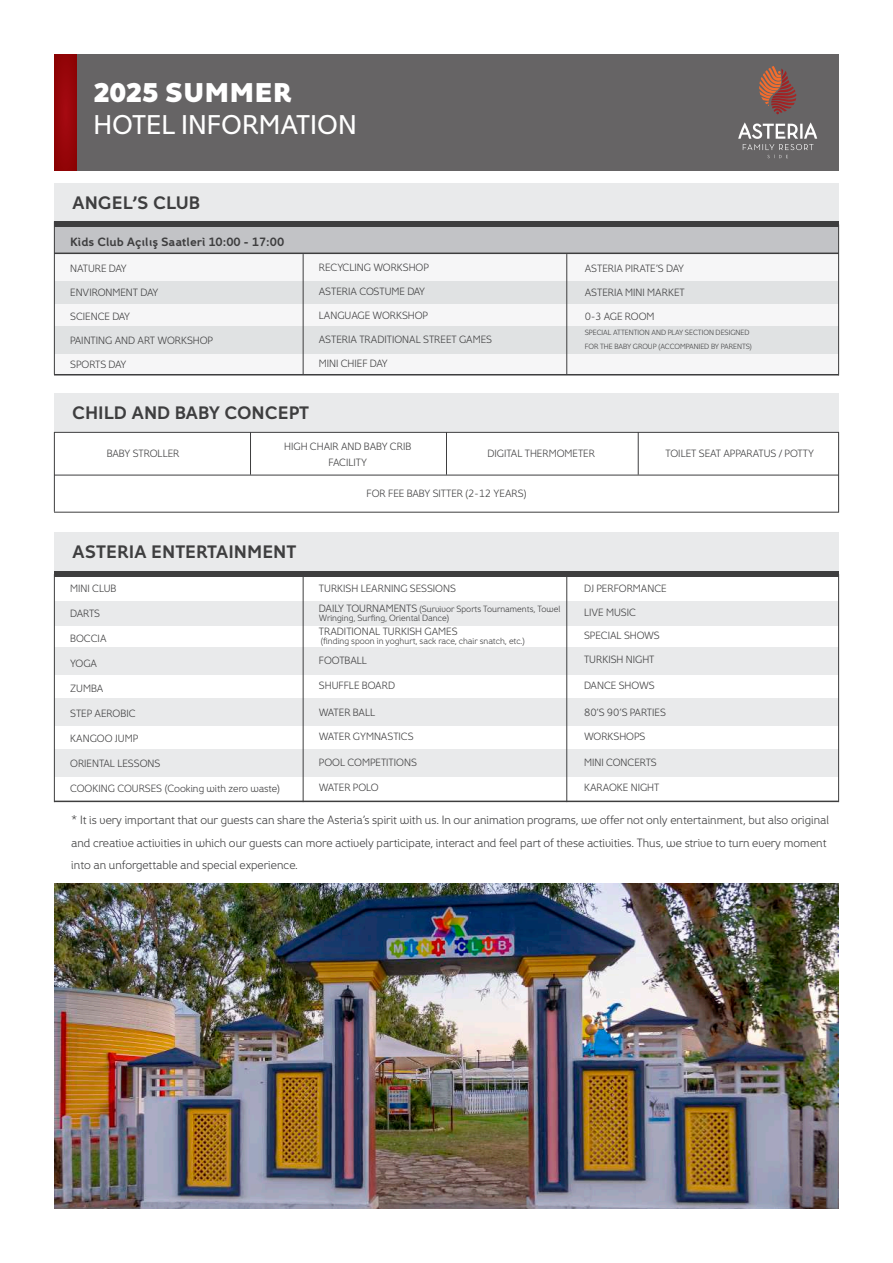
<style>
.page{position:relative;width:893px;height:1263px;background:#fff}
.page>*{position:absolute;margin:0;border:0;box-sizing:border-box;transform-origin:0 0}
.t1{font:27px "Fox Grotesque Pro";color:#fff}
.t2{font:800 27px "Fox Grotesque Pro";color:#fff}
.t3{font:700 18px "Fox Grotesque Pro";color:#3e3e3f}
.t4{font:12px/22.5px "Fox Grotesque Pro Lt";color:#3e3e3f}
.t5{font:700 12px "Fox Grotesque Pro";color:#3e3e3f}
.t6{font:10.5px/16.5px "Fox Grotesque Pro Lt";color:#3e3e3f;text-align:center}
.t7{font:9px/9px "Fox Grotesque Pro Lt";color:#3e3e3f}
.t8{font:7.5px/13.5px "Fox Grotesque Pro Lt";color:#3e3e3f}
.s1{font-size:10.5px}
</style>
<div class="page">
<img style="left:54px;top:883px;width:785px;height:326px">
<div style="left:77px;top:54px;width:762px;height:116px;background:#666465"></div>
<div style="left:54px;top:54px;width:23px;height:116px;background:#960509"></div>
<svg style="left:759px;top:66px;width:37px;height:42px"></svg>
<svg style="left:738px;top:122px;width:79px;height:36px"></svg>
<div style="left:54px;top:183px;width:785px;height:38px;background:#e9eaeb"></div>
<div style="left:54px;top:224px;width:785px;height:151px;background:linear-gradient(to right,#ecedee,#ededee)"></div>
<div style="left:54px;top:224px;width:785px;height:29px;background:#c2c3c6"></div>
<div style="left:54px;top:221px;width:785px;height:6px;background:#3e3e3f"></div>
<hr style="left:54px;top:253px;width:785px;height:1px;background:#3e3e3f">
<hr style="left:54px;top:374px;width:785px;height:1px;background:#3e3e3f">
<hr style="left:303px;top:254px;width:1px;height:120px;background:#3e3e3f">
<hr style="left:54px;top:221px;width:1px;height:153px;background:#3e3e3f">
<hr style="left:566px;top:254px;width:1px;height:120px;background:#3e3e3f">
<hr style="left:838px;top:224px;width:1px;height:151px;background:#3e3e3f">
<div style="left:54px;top:394px;width:785px;height:38px;background:#e9eaeb"></div>
<hr style="left:250px;top:432px;width:1px;height:43px;background:#3e3e3f">
<hr style="left:446px;top:432px;width:1px;height:43px;background:#3e3e3f">
<hr style="left:54px;top:512px;width:785px;height:1px;background:#3e3e3f">
<hr style="left:54px;top:475px;width:785px;height:1px;background:#3e3e3f">
<hr style="left:54px;top:432px;width:785px;height:1px;background:#3e3e3f">
<hr style="left:638px;top:432px;width:1px;height:43px;background:#3e3e3f">
<hr style="left:838px;top:432px;width:1px;height:80px;background:#3e3e3f">
<hr style="left:54px;top:432px;width:1px;height:80px;background:#3e3e3f">
<div style="left:54px;top:533px;width:785px;height:38px;background:#e9eaeb"></div>
<div style="left:54px;top:601px;width:785px;height:24px;background:#e9eaeb"></div>
<div style="left:54px;top:647px;width:785px;height:27px;background:#e9eaeb"></div>
<div style="left:54px;top:698px;width:785px;height:28px;background:#e9eaeb"></div>
<div style="left:54px;top:749px;width:785px;height:27px;background:#e9eaeb"></div>
<div style="left:54px;top:571px;width:785px;height:6px;background:#3e3e3f"></div>
<hr style="left:54px;top:801px;width:785px;height:1px;background:#3e3e3f">
<hr style="left:303px;top:574px;width:1px;height:228px;background:#3e3e3f">
<hr style="left:54px;top:574px;width:1px;height:228px;background:#3e3e3f">
<hr style="left:566px;top:574px;width:1px;height:228px;background:#3e3e3f">
<hr style="left:838px;top:574px;width:1px;height:228px;background:#3e3e3f">
<h1 class="t2" style="left:94px;top:75px;width:200px">2025 SUMMER</h1>
<h1 class="t1" style="left:94px;top:108px;width:265px">HOTEL INFORMATION</h1>
<h2 class="t3" style="left:72px;top:191px;width:129px">ANGEL’S CLUB</h2>
<p class="t5" style="left:70px;top:234px;width:216px">Kids Club Açılış Saatleri 10:00 - 17:00</p>
<p class="t6" style="left:70px;top:261px;width:58px">NATURE DAY</p>
<p class="t6" style="left:70px;top:285px;width:90px">ENVIRONMENT DAY</p>
<p class="t6" style="left:70px;top:309px;width:62px">SCIENCE DAY</p>
<p class="t6" style="left:70px;top:333px;width:144px">PAINTING AND ART WORKSHOP</p>
<p class="t6" style="left:70px;top:357px;width:58px">SPORTS DAY</p>
<p class="t6" style="left:319px;top:259px;width:112px">RECYCLING WORKSHOP</p>
<p class="t6" style="left:319px;top:283px;width:108px">ASTERIA COSTUME DAY</p>
<p class="t6" style="left:319px;top:307px;width:111px">LANGUAGE WORKSHOP</p>
<p class="t6" style="left:319px;top:331px;width:175px">ASTERIA TRADITIONAL STREET GAMES</p>
<p class="t6" style="left:319px;top:355px;width:70px">MINI CHIEF DAY</p>
<p class="t6" style="left:585px;top:261px;width:101px">ASTERIA PIRATE’S DAY</p>
<p class="t6" style="left:585px;top:285px;width:102px">ASTERIA MINI MARKET</p>
<p class="t6" style="left:585px;top:309px;width:71px">0-3 AGE ROOM</p>
<p class="t8" style="left:585px;top:326px;width:169px">SPECIAL ATTENTION AND PLAY SECTION DESIGNED<br>FOR THE BABY GROUP (ACCOMPANIED BY PARENTS)</p>
<h2 class="t3" style="left:72px;top:402px;width:239px">CHILD AND BABY CONCEPT</h2>
<p class="t6" style="left:107px;top:445px;width:74px">BABY STROLLER</p>
<p class="t6" style="left:284px;top:438px;width:129px">HIGH CHAIR AND BABY CRIB<br>FACILITY</p>
<p class="t6" style="left:487px;top:445px;width:109px">DIGITAL THERMOMETER</p>
<p class="t6" style="left:367px;top:485px;width:161px">FOR FEE BABY SITTER (2-12 YEARS)</p>
<p class="t6" style="left:666px;top:445px;width:150px">TOILET SEAT APPARATUS / POTTY</p>
<h2 class="t3" style="left:72px;top:541px;width:226px">ASTERIA ENTERTAINMENT</h2>
<p class="t6" style="left:70px;top:581px;width:48px">MINI CLUB</p>
<p class="t6" style="left:70px;top:605px;width:31px">DARTS</p>
<p class="t6" style="left:70px;top:630px;width:38px">BOCCIA</p>
<p class="t6" style="left:70px;top:655px;width:28px">YOGA</p>
<p class="t6" style="left:70px;top:680px;width:35px">ZUMBA</p>
<p class="t6" style="left:70px;top:705px;width:67px">STEP AEROBIC</p>
<p class="t6" style="left:70px;top:730px;width:70px">KANGOO JUMP</p>
<p class="t6" style="left:70px;top:755px;width:92px">ORIENTAL LESSONS</p>
<p class="t6" style="left:70px;top:780px;width:211px">COOKING COURSES (Cooking with zero waste)</p>
<p class="t6" style="left:319px;top:581px;width:139px">TURKISH LEARNING SESSIONS</p>
<p class="t6" style="left:584px;top:581px;width:84px">DJ PERFORMANCE</p>
<p class="t7" style="left:319px;top:604px;width:243px"><span class="s1">DAILY TOURNAMENTS</span> (Survivor Sports Tournaments, Towel<br>Wringing, Surfing, Oriental Dance)</p>
<p class="t6" style="left:319px;top:623px;width:140px">TRADITIONAL TURKISH GAMES</p>
<p class="t7" style="left:321px;top:636px;width:206px">(finding spoon in yoghurt, sack race, chair snatch, etc.)</p>
<p class="t6" style="left:584px;top:604px;width:53px">LIVE MUSIC</p>
<p class="t6" style="left:584px;top:627px;width:77px">SPECIAL SHOWS</p>
<p class="t6" style="left:584px;top:652px;width:72px">TURKISH NIGHT</p>
<p class="t6" style="left:319px;top:652px;width:50px">FOOTBALL</p>
<p class="t6" style="left:584px;top:677px;width:72px">DANCE SHOWS</p>
<p class="t6" style="left:584px;top:704px;width:83px">80’S 90’S PARTIES</p>
<p class="t6" style="left:584px;top:728px;width:63px">WORKSHOPS</p>
<p class="t6" style="left:584px;top:754px;width:74px">MINI CONCERTS</p>
<p class="t6" style="left:584px;top:779px;width:77px">KARAOKE NIGHT</p>
<p class="t6" style="left:319px;top:677px;width:78px">SHUFFLE BOARD</p>
<p class="t6" style="left:319px;top:704px;width:58px">WATER BALL</p>
<p class="t6" style="left:319px;top:729px;width:96px">WATER GYMNASTICS</p>
<p class="t6" style="left:319px;top:754px;width:99px">POOL COMPETITIONS</p>
<p class="t6" style="left:319px;top:780px;width:61px">WATER POLO</p>
<p class="t4" style="left:71px;top:809px;width:759px">* It is very important that our guests can share the Asteria’s spirit with us. In our animation programs, we offer not only entertainment, but also original and creative activities in which our guests can more actively participate, interact and feel part of these activities. Thus, we strive to turn every moment into an unforgettable and special experience.</p>
</div>
